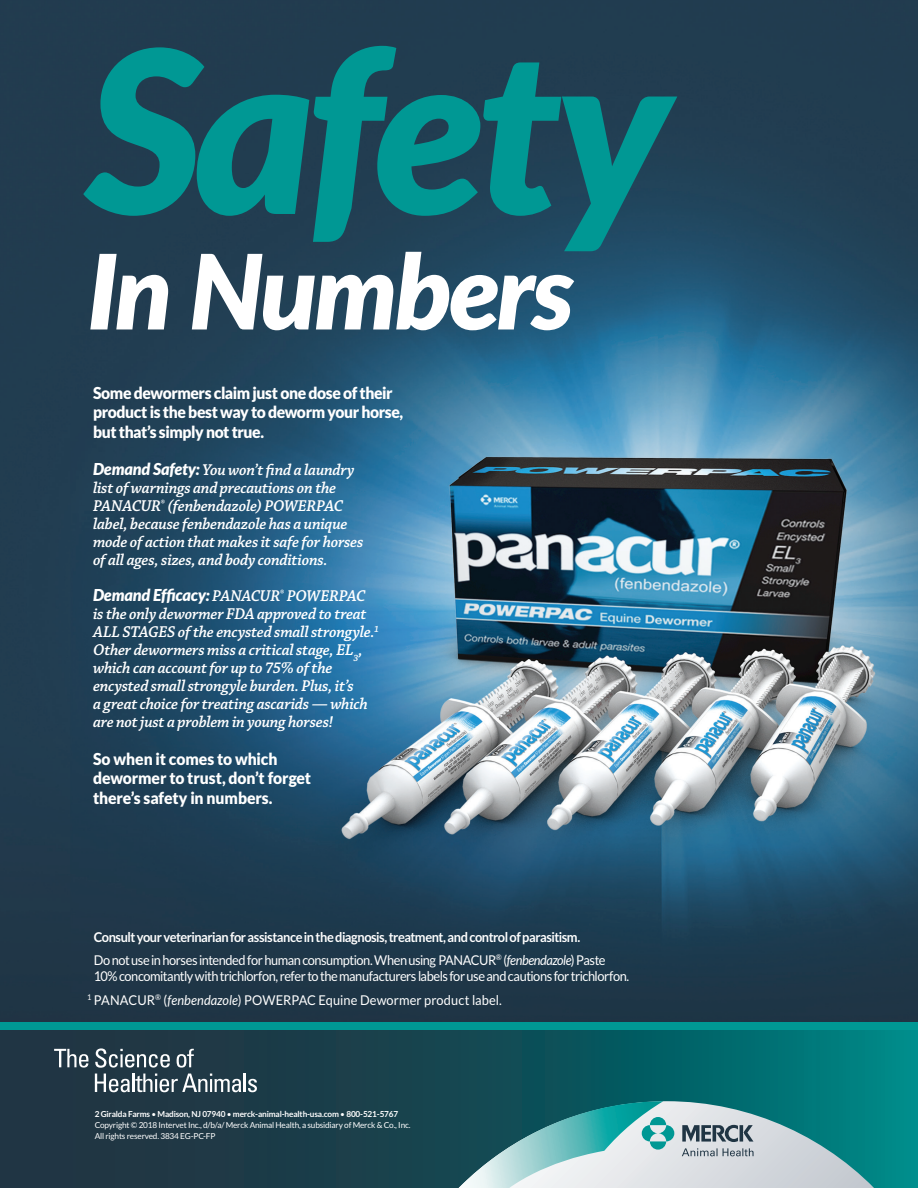
<style>
.page{position:relative;width:918px;height:1188px;background:#fff}
.page>*{position:absolute;margin:0;border:0;box-sizing:border-box;transform-origin:0 0}
.t1{font:italic 900 226.5px "Lato";letter-spacing:-.03em;color:#009894}
.t2{font:italic 900 103.8px "Lato";letter-spacing:-.025em;color:#fff}
.t3{font:italic 600 16.5px/18px "Chaparral Pro";letter-spacing:-.015em;color:#fff}
.t4{font:900 16.5px/19.5px "Lato";letter-spacing:-.025em;color:#fff;scale:.95 1}
.t5{font:900 16.5px/19.5px "Lato";letter-spacing:-.005em;color:#fff;scale:.95 1}
.t6{font:italic 900 16.5px "Lato";letter-spacing:-.01em;color:#fff}
.t7{font:700 13.5px/23.2px "Lato";letter-spacing:-.04em;color:#fff;scale:.95 1}
.t8{font:13.5px/23.2px "Lato";letter-spacing:-.035em;color:#fff;scale:.95 1}
.t9{font:8.25px/10.8px "Lato";letter-spacing:-.02em;color:#fff}
.s1{font-family:"Lato";font-weight:900}
.s2{font-family:"Chaparral Pro";font-weight:600}
.s3{font-weight:400}
.s4{font-weight:400;font-style:italic}
.s5{font-style:italic}
.s6{font-weight:700}
</style>
<div class="page">
<img style="left:0;top:0;width:918px;height:1022px">
<svg style="left:0;top:1030px;width:918px;height:158px;background:#144b54"></svg>
<div style="left:0;top:1022px;width:918px;height:8px;background:#009894"></div>
<svg style="left:54px;top:1049px;width:34px;height:19px"></svg>
<svg style="left:95px;top:1048px;width:75px;height:20px"></svg>
<svg style="left:177px;top:1049px;width:17px;height:19px"></svg>
<svg style="left:95px;top:1074px;width:162px;height:18px"></svg>
<svg style="left:448px;top:1101px;width:437px;height:87px;background:#7bacaf"></svg>
<h1 class="t1" style="left:87px;top:-2px;width:585px">Safety</h1>
<h2 class="t2" style="left:87px;top:231px;width:487px">In Numbers</h2>
<p class="t4" style="left:93px;top:383px;width:328px">Some dewormers claim just one dose of their product is the best way to deworm your horse, but that’s simply not true.</p>
<p class="t3" style="left:93px;top:462px;width:272px"><span class="s1">Demand Safety:</span> You won’t find a laundry list of warnings and precautions on the PANACUR<sup>®</sup> (fenbendazole) POWERPAC label, because fenbendazole has a unique mode of action that makes it safe for horses of all ages, sizes, and body conditions.</p>
<p class="t6" style="left:93px;top:586px;width:274px">Demand Efficacy: <span class="s2">PANACUR</span><sup>®</sup> <span class="s2">POWERPAC</span></p>
<p class="t3" style="left:93px;top:606px;width:288px">is the only dewormer FDA approved to treat ALL STAGES of the encysted small strongyle.<sup>1<br></sup>Other dewormers miss a critical stage, EL<sub>3</sub>, which can account for up to 75% of the encysted small strongyle burden. Plus, it’s<br>a great choice for treating ascarids — which are not just a problem in young horses!</p>
<p class="t5" style="left:93px;top:749px;width:231px">So when it comes to which dewormer to trust, don’t forget there’s safety in numbers.</p>
<p class="t7" style="left:94px;top:925px;width:540px">Consult your veterinarian for assistance in the diagnosis, treatment, and control of parasitism.<br><span class="s3">Do not use in horses intended for human consumption. When using PANACUR</span><sup>®</sup> <span class="s3">(</span><span class="s4">fenbendazole</span><span class="s3">) Paste</span></p>
<p class="t8" style="left:87px;top:965px;width:572px;text-indent:7px">10% concomitantly with trichlorfon, refer to the manufacturers labels for use and cautions for trichlorfon.<br><sup>1</sup> PANACUR<sup>®</sup> (<span class="s5">fenbendazole</span>) POWERPAC Equine Dewormer product label.</p>
<p class="t9" style="left:95px;top:1108px;width:317px"><span class="s6">2 Giralda Farms</span> • <span class="s6">Madison, NJ 07940</span> • <span class="s6">merck-animal-health-usa.com</span> • <span class="s6">800-521-5767<br></span>Copyright © 2018 Intervet Inc., d/b/a/ Merck Animal Health, a subsidiary of Merck &amp; Co., Inc.<br>All rights reserved. 3834 EG-PC-FP</p>
</div>
